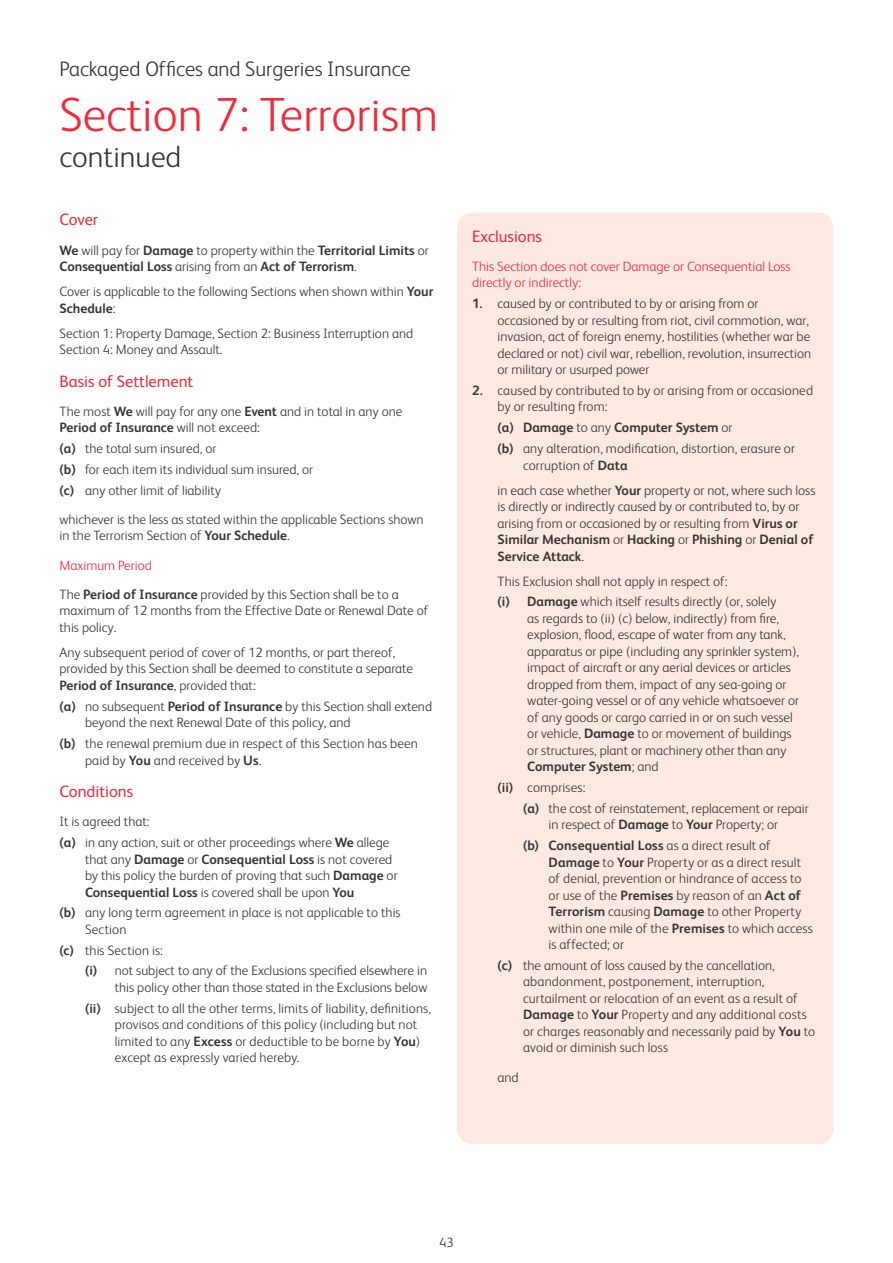
<style>
.page{position:relative;width:893px;height:1263px;background:#fff}
.page>*{position:absolute;margin:0;border:0;box-sizing:border-box;transform-origin:0 0}
.A4_Page_Title{font:300 48px "FS Albert";color:#ee2c3b}
.A4_Page_Subtitle{font:300 30px "FS Albert";color:#363536}
.t1{font:300 21px "FS Albert";color:#363536}
.Title_11pt_Colour{font:16.5px "FS Albert";color:#ee2c3b}
.Body{font:300 13.5px/16.5px "FS Albert";color:#363536}
.Body-2{font:700 13.5px/16.5px "FS Albert";color:#363536}
.Body_Colour{font:300 13.5px/16.5px "FS Albert";color:#ee2c3b}
.Subtitle_9pt_Colour{font:300 13.5px "FS Albert";color:#ee2c3b}
.s1{font-weight:300}
.s2{font-weight:700}
</style>
<div class="page">
<div style="left:457px;top:213px;width:376px;height:931px;background:#fde9e2;border-radius:15px"></div>
<h3 class="t1" style="left:60px;top:55px;width:353px">Packaged Offices and Surgeries Insurance</h3>
<p class="A4_Page_Title" style="left:60px;top:83px;width:380px">Section 7: Terrorism</p>
<p class="A4_Page_Subtitle" style="left:60px;top:137px;width:123px">continued</p>
<p class="Title_11pt_Colour" style="left:60px;top:209px;width:40px">Cover</p>
<p class="Body-2" style="left:60px;top:241px;width:371px">We <span class="s1">will pay for</span> Damage <span class="s1">to property within the</span> Territorial Limits <span class="s1">or<br></span>Consequential Loss <span class="s1">arising from an</span> Act of Terrorism<span class="s1">.</span></p>
<p class="Body" style="left:60px;top:283px;width:375px">Cover is applicable to the following Sections when shown within <span class="s2">Your<br>Schedule</span>:</p>
<p class="Body" style="left:60px;top:324px;width:355px">Section 1: Property Damage, Section 2: Business Interruption and<br>Section 4: Money and Assault.</p>
<p class="Title_11pt_Colour" style="left:60px;top:370px;width:135px">Basis of Settlement</p>
<p class="Body" style="left:60px;top:402px;width:344px">The most <span class="s2">We</span> will pay for any one <span class="s2">Event</span> and in total in any one<br><span class="s2">Period of Insurance</span> will not exceed:</p>
<p class="Body" style="left:60px;top:440px;width:158px"><span class="s2">(a)</span> the total sum insured, or</p>
<p class="Body" style="left:60px;top:460px;width:255px"><span class="s2">(b)</span> for each item its individual sum insured, or</p>
<p class="Body" style="left:60px;top:481px;width:163px"><span class="s2">(c)</span> any other limit of liability</p>
<p class="Body" style="left:60px;top:510px;width:366px">whichever is the less as stated within the applicable Sections shown in the Terrorism Section of <span class="s2">Your Schedule</span>.</p>
<p class="Subtitle_9pt_Colour" style="left:60px;top:556px;width:94px">Maximum Period</p>
<p class="Body" style="left:60px;top:585px;width:370px">The <span class="s2">Period of Insurance</span> provided by this Section shall be to a maximum of 12 months from the Effective Date or Renewal Date of this policy.</p>
<p class="Body" style="left:60px;top:643px;width:355px">Any subsequent period of cover of 12 months, or part thereof, provided by this Section shall be deemed to constitute a separate<br><span class="s2">Period of Insurance</span>, provided that:</p>
<p class="Body" style="left:85px;top:697px;width:349px;text-indent:-26px"><span class="s2">(a)</span> no subsequent <span class="s2">Period of Insurance</span> by this Section shall extend beyond the next Renewal Date of this policy, and</p>
<p class="Body" style="left:85px;top:734px;width:334px;text-indent:-26px"><span class="s2">(b)</span> the renewal premium due in respect of this Section has been paid by <span class="s2">You</span> and received by <span class="s2">Us</span>.</p>
<p class="Title_11pt_Colour" style="left:60px;top:780px;width:75px">Conditions</p>
<p class="Body" style="left:60px;top:813px;width:92px">It is agreed that:</p>
<p class="Body" style="left:85px;top:833px;width:314px;text-indent:-26px"><span class="s2">(a)</span> in any action, suit or other proceedings where <span class="s2">We</span> allege that any <span class="s2">Damage</span> or <span class="s2">Consequential Loss</span> is not covered by this policy the burden of proving that such <span class="s2">Damage</span> or <span class="s2">Consequential Loss</span> is covered shall be upon <span class="s2">You</span></p>
<p class="Body" style="left:85px;top:904px;width:317px;text-indent:-26px"><span class="s2">(b)</span> any long term agreement in place is not applicable to this<br>Section</p>
<p class="Body" style="left:60px;top:941px;width:105px"><span class="s2">(c)</span> this Section is:</p>
<p class="Body" style="left:85px;top:962px;width:344px;text-align:right"><span class="s2">(i)</span> not subject to any of the Exclusions specified elsewhere in this policy other than those stated in the Exclusions below</p>
<p class="Body" style="left:115px;top:999px;width:318px;text-indent:-30px"><span class="s2">(ii)</span> subject to all the other terms, limits of liability, definitions, provisos and conditions of this policy (including but not limited to any <span class="s2">Excess</span> or deductible to be borne by <span class="s2">You</span>) except as expressly varied hereby.</p>
<p class="Title_11pt_Colour" style="left:472px;top:225px;width:72px">Exclusions</p>
<p class="Body_Colour" style="left:472px;top:257px;width:320px">This Section does not cover Damage or Consequential Loss directly or indirectly:</p>
<p class="Body" style="left:497px;top:295px;width:315px;text-indent:-26px"><span class="s2">1.</span> caused by or contributed to by or arising from or occasioned by or resulting from riot, civil commotion, war, invasion, act of foreign enemy, hostilities (whether war be declared or not) civil war, rebellion, revolution, insurrection or military or usurped power</p>
<p class="Body" style="left:497px;top:381px;width:317px;text-indent:-26px"><span class="s2">2.</span> caused by contributed to by or arising from or occasioned by or resulting from:</p>
<p class="Body-2" style="left:497px;top:419px;width:237px">(a) Damage <span class="s1">to any</span> Computer System <span class="s1">or</span></p>
<p class="Body" style="left:523px;top:439px;width:273px;text-indent:-26px"><span class="s2">(b)</span> any alteration, modification, distortion, erasure or corruption of <span class="s2">Data</span></p>
<p class="Body" style="left:497px;top:481px;width:319px">in each case whether <span class="s2">Your</span> property or not, where such loss is directly or indirectly caused by or contributed to, by or arising from or occasioned by or resulting from <span class="s2">Virus or Similar Mechanism</span> or <span class="s2">Hacking</span> or <span class="s2">Phishing</span> or <span class="s2">Denial of Service Attack</span>.</p>
<p class="Body" style="left:497px;top:572px;width:232px">This Exclusion shall not apply in respect of:</p>
<p class="Body" style="left:527px;top:593px;width:273px;text-indent:-30px"><span class="s2">(i) Damage</span> which itself results directly (or, solely<br>as regards to (ii) (c) below, indirectly) from fire, explosion, flood, escape of water from any tank, apparatus or pipe (including any sprinkler system), impact of aircraft or any aerial devices or articles dropped from them, impact of any sea-going or water-going vessel or of any vehicle whatsoever or of any goods or cargo carried in or on such vessel or vehicle, <span class="s2">Damage</span> to or movement of buildings or structures, plant or machinery other than any <span class="s2">Computer System</span>; and</p>
<p class="Body" style="left:497px;top:778px;width:90px"><span class="s2">(ii)</span> comprises:</p>
<p class="Body" style="left:523px;top:799px;width:287px;text-align:center"><span class="s2">(a)</span> the cost of reinstatement, replacement or repair in respect of <span class="s2">Damage</span> to <span class="s2">Your</span> Property; or</p>
<p class="Body" style="left:549px;top:836px;width:266px;text-indent:-26px"><span class="s2">(b) Consequential Loss</span> as a direct result of <span class="s2">Damage</span> to <span class="s2">Your</span> Property or as a direct result of denial, prevention or hindrance of access to or use of the <span class="s2">Premises</span> by reason of an <span class="s2">Act of Terrorism</span> causing <span class="s2">Damage</span> to other Property within one mile of the <span class="s2">Premises</span> to which access is affected; or</p>
<p class="Body" style="left:523px;top:956px;width:294px;text-indent:-26px"><span class="s2">(c)</span> the amount of loss caused by the cancellation, abandonment, postponement, interruption, curtailment or relocation of an event as a result of <span class="s2">Damage</span> to <span class="s2">Your</span> Property and any additional costs or charges reasonably and necessarily paid by <span class="s2">You</span> to avoid or diminish such loss</p>
<p class="Body" style="left:497px;top:1068px;width:23px">and</p>
<p class="Body" style="left:439px;top:1233px;width:16px">43</p>
</div>
